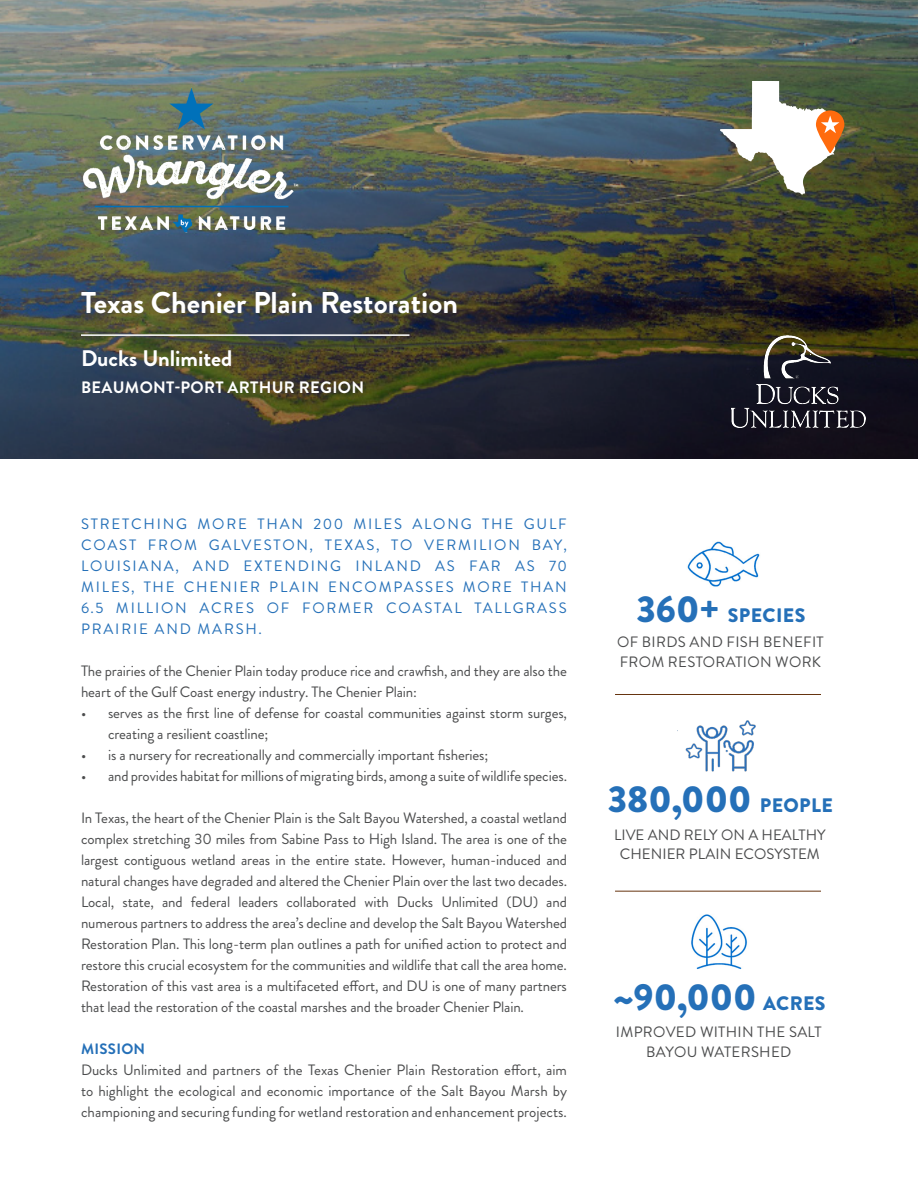
<style>
.page{position:relative;width:918px;height:1188px;background:#fff}
.page>*{position:absolute;margin:0;border:0;box-sizing:border-box;transform-origin:0 0}
.t1{font:900 37.5px "Brandon Grotesque";color:#2570b8}
.t2{font:700 30px "Brandon Grotesque";color:#fff}
.t3{font:700 22.5px "Brandon Grotesque";color:#fff}
.t4{font:900 19.5px "Brandon Grotesque";letter-spacing:.02em;color:#2570b8}
.t5{font:700 16.5px "Brandon Grotesque";letter-spacing:.02em;color:#fff}
.t6{font:15px/21px "Brandon Grotesque";letter-spacing:-.01em;color:#4b4c4d}
.t7{font:15px/21px "Brandon Grotesque";letter-spacing:.12em;color:#2570b8;text-align:justify}
.t8{font:15px/19.5px "Brandon Grotesque";letter-spacing:.02em;color:#4b4c4d}
.t9{font:700 15px "Brandon Grotesque";letter-spacing:.02em;color:#2570b8}
.s1{font-size:37.5px}
.s2{font-size:19.5px}
</style>
<div class="page">
<img style="left:0;top:0;width:918px;height:459px">
<hr style="left:81px;top:334px;width:329px;height:2px;background:#fff">
<img style="left:72px;top:65px;width:231px;height:205px">
<svg style="left:720px;top:81px;width:124px;height:114px"></svg>
<img style="left:731px;top:335px;width:135px;height:92px">
<hr style="left:615px;top:891px;width:206px;height:1px;background:#66340f">
<img style="left:687px;top:541px;width:73px;height:46px">
<img style="left:685px;top:720px;width:71px;height:52px">
<img style="left:691px;top:914px;width:56px;height:55px">
<hr style="left:615px;top:694px;width:206px;height:1px;background:#66340f">
<p class="t2" style="left:81px;top:282px;width:378px">Texas Chenier Plain Restoration</p>
<p class="t3" style="left:81px;top:342px;width:153px">Ducks Unlimited</p>
<p class="t5" style="left:81px;top:375px;width:285px">BEAUMONT-PORT ARTHUR REGION</p>
<p class="t7" style="left:81px;top:513px;width:488px">STRETCHING MORE THAN 200 MILES ALONG THE GULF COAST FROM GALVESTON, TEXAS, TO VERMILION BAY, LOUISIANA, AND EXTENDING INLAND AS FAR AS 70<br>MILES, THE CHENIER PLAIN ENCOMPASSES MORE THAN 6.5 MILLION ACRES OF FORMER COASTAL TALLGRASS PRAIRIE AND MARSH.</p>
<p class="t6" style="left:81px;top:660px;width:487px">The prairies of the Chenier Plain today produce rice and crawfish, and they are also the heart of the Gulf Coast energy industry. The Chenier Plain:</p>
<p class="t6" style="left:108px;top:702px;width:461px;text-indent:-27px">• serves as the first line of defense for coastal communities against storm surges, creating a resilient coastline;</p>
<p class="t6" style="left:81px;top:744px;width:409px">• is a nursery for recreationally and commercially important fisheries;</p>
<p class="t6" style="left:81px;top:765px;width:488px">• and provides habitat for millions of migrating birds, among a suite of wildlife species.</p>
<p class="t6" style="left:81px;top:807px;width:488px;text-align:justify">In Texas, the heart of the Chenier Plain is the Salt Bayou Watershed, a coastal wetland complex stretching 30 miles from Sabine Pass to High Island. The area is one of the largest contiguous wetland areas in the entire state. However, human-induced and natural changes have degraded and altered the Chenier Plain over the last two decades.<br>Local, state, and federal leaders collaborated with Ducks Unlimited (DU) and numerous partners to address the area’s decline and develop the Salt Bayou Watershed Restoration Plan. This long-term plan outlines a path for unified action to protect and restore this crucial ecosystem for the communities and wildlife that call the area home.<br>Restoration of this vast area is a multifaceted effort, and DU is one of many partners that lead the restoration of the coastal marshes and the broader Chenier Plain.</p>
<p class="t9" style="left:81px;top:1038px;width:66px">MISSION</p>
<p class="t6" style="left:81px;top:1059px;width:488px;text-align:justify">Ducks Unlimited and partners of the Texas Chenier Plain Restoration effort, aim to highlight the ecological and economic importance of the Salt Bayou Marsh by championing and securing funding for wetland restoration and enhancement projects.</p>
<p class="t4" style="left:637px;top:601px;width:170px"><span class="s1">360+</span> SPECIES</p>
<p class="t8" style="left:617px;top:633px;width:208px">OF BIRDS AND FISH BENEFIT<br>FROM RESTORATION WORK</p>
<p class="t1" style="left:608px;top:773px;width:227px">380,000 <span class="s2">PEOPLE</span></p>
<p class="t6" style="left:614px;top:825px;width:213px;line-height:19.5px;text-align:center">LIVE AND RELY ON A HEALTHY<br>CHENIER PLAIN ECOSYSTEM</p>
<p class="t1" style="left:614px;top:971px;width:213px">~90,000 <span class="s2">ACRES</span></p>
<p class="t8" style="left:616px;top:1023px;width:207px;text-align:center">IMPROVED WITHIN THE SALT<br>BAYOU WATERSHED</p>
</div>
